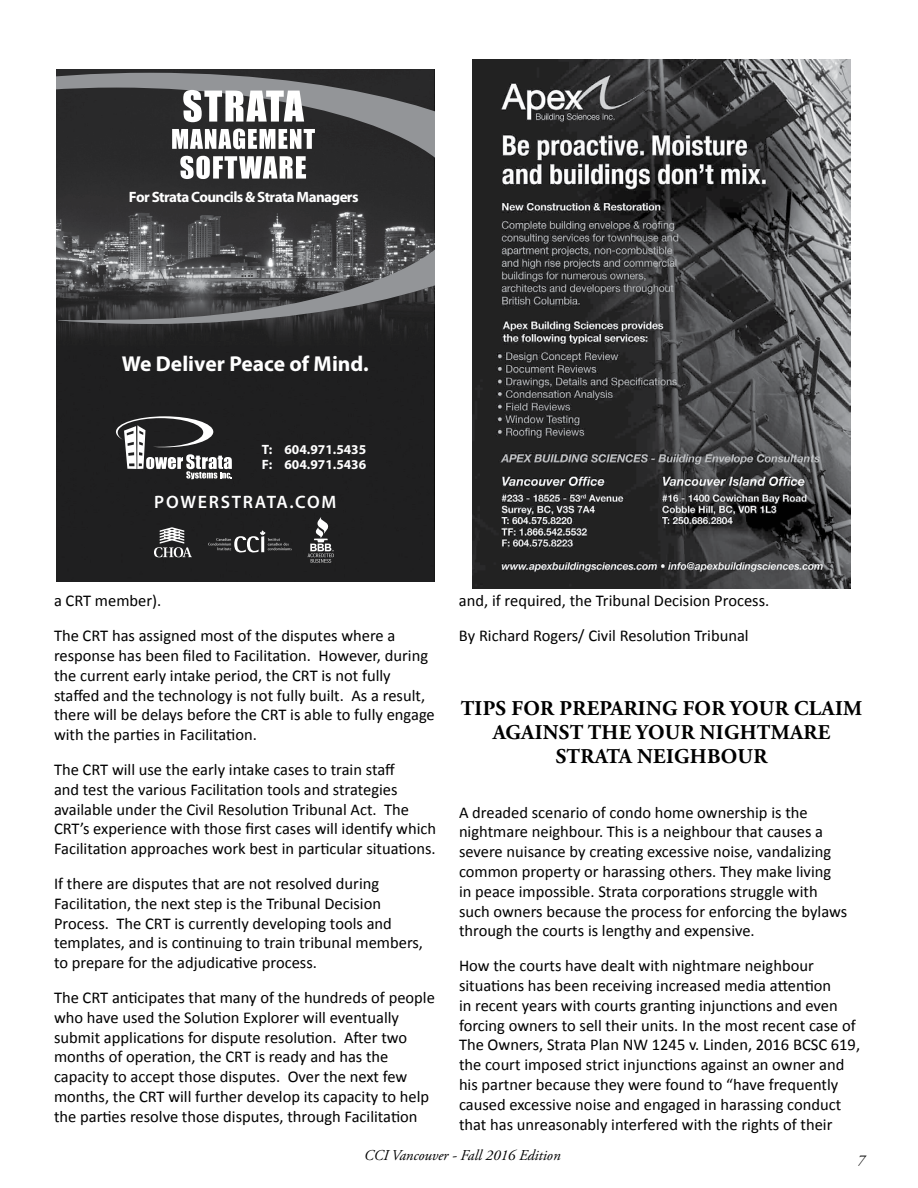
<style>
.page{position:relative;width:918px;height:1188px;background:#fff}
.page>*{position:absolute;margin:0;border:0;box-sizing:border-box;transform-origin:0 0}
.t1{font:700 21.6px "Myriad Pro";color:#fff}
.t2{font:700 21px/24px "Adobe Garamond Pro";letter-spacing:.015em;color:#000;text-align:center}
.t3{font:600 18px "Myriad Pro";letter-spacing:.095em;color:#fff}
.t4{font:16.5px/19.8px "Calibri";color:#000}
.t5{font:700 15px "Myriad Pro";letter-spacing:-.04em;color:#fff}
.t6{font:italic 15px "Adobe Garamond Pro";letter-spacing:-.005em;color:#000}
.t7{font:700 13.5px/15px "Myriad Pro";color:#fff}
</style>
<div class="page">
<div style="left:56px;top:69px;width:378px;height:513px;background:#1f1f20"></div>
<svg style="left:208px;top:530px;width:84px;height:22px;background:#414142"></svg>
<svg style="left:154px;top:527px;width:38px;height:30px"></svg>
<svg style="left:308px;top:517px;width:26px;height:46px"></svg>
<svg style="left:56px;top:73px;width:378px;height:251px;background:#49494b"></svg>
<svg style="left:116px;top:416px;width:116px;height:63px"></svg>
<svg style="left:183px;top:90px;width:121px;height:32px"></svg>
<svg style="left:172px;top:129px;width:143px;height:20px"></svg>
<svg style="left:180px;top:156px;width:126px;height:23px"></svg>
<img style="left:473px;top:60px;width:377px;height:528px">
<p class="t5" style="left:129px;top:187px;width:231px">For Strata Councils &amp; Strata Managers</p>
<h1 class="t1" style="left:122px;top:350px;width:249px">We Deliver Peace of Mind.</h1>
<p class="t7" style="left:262px;top:441px;width:106px">T: 604.971.5435<br>F: 604.971.5436</p>
<p class="t3" style="left:154px;top:490px;width:183px">POWERSTRATA.COM</p>
<p class="t4" style="left:54px;top:584px;width:343px;line-height:34.8px">a CRT member).<br>The CRT has assigned most of the disputes where a</p>
<p class="t4" style="left:54px;top:646px;width:382px">response has been filed to Facilitation. However, during the current early intake period, the CRT is not fully staffed and the technology is not fully built. As a result, there will be delays before the CRT is able to fully engage with the parties in Facilitation.</p>
<p class="t4" style="left:54px;top:760px;width:384px">The CRT will use the early intake cases to train staff<br>and test the various Facilitation tools and strategies available under the Civil Resolution Tribunal Act. The CRT’s experience with those first cases will identify which Facilitation approaches work best in particular situations.</p>
<p class="t4" style="left:54px;top:874px;width:371px">If there are disputes that are not resolved during Facilitation, the next step is the Tribunal Decision Process. The CRT is currently developing tools and templates, and is continuing to train tribunal members, to prepare for the adjudicative process.</p>
<p class="t4" style="left:54px;top:988px;width:382px">The CRT anticipates that many of the hundreds of people who have used the Solution Explorer will eventually submit applications for dispute resolution. After two months of operation, the CRT is ready and has the capacity to accept those disputes. Over the next few months, the CRT will further develop its capacity to help the parties resolve those disputes, through Facilitation</p>
<p class="t4" style="left:459px;top:584px;width:312px;line-height:34.8px">and, if required, the Tribunal Decision Process.<br>By Richard Rogers/ Civil Resolution Tribunal</p>
<p class="t2" style="left:461px;top:697px;width:403px">TIPS FOR PREPARING FOR YOUR CLAIM<br>AGAINST THE YOUR NIGHTMARE<br>STRATA NEIGHBOUR</p>
<p class="t4" style="left:459px;top:802px;width:390px">A dreaded scenario of condo home ownership is the nightmare neighbour. This is a neighbour that causes a severe nuisance by creating excessive noise, vandalizing common property or harassing others. They make living in peace impossible. Strata corporations struggle with such owners because the process for enforcing the bylaws through the courts is lengthy and expensive.</p>
<p class="t4" style="left:459px;top:956px;width:403px">How the courts have dealt with nightmare neighbour situations has been receiving increased media attention<br>in recent years with courts granting injunctions and even forcing owners to sell their units. In the most recent case of The Owners, Strata Plan NW 1245 v. Linden, 2016 BCSC 619, the court imposed strict injunctions against an owner and his partner because they were found to “have frequently caused excessive noise and engaged in harassing conduct that has unreasonably interfered with the rights of their</p>
<p class="t6" style="left:364px;top:1147px;width:198px">CCI Vancouver - Fall 2016 Edition</p>
<p class="t6" style="left:858px;top:1151px;width:9px">7</p>
</div>
